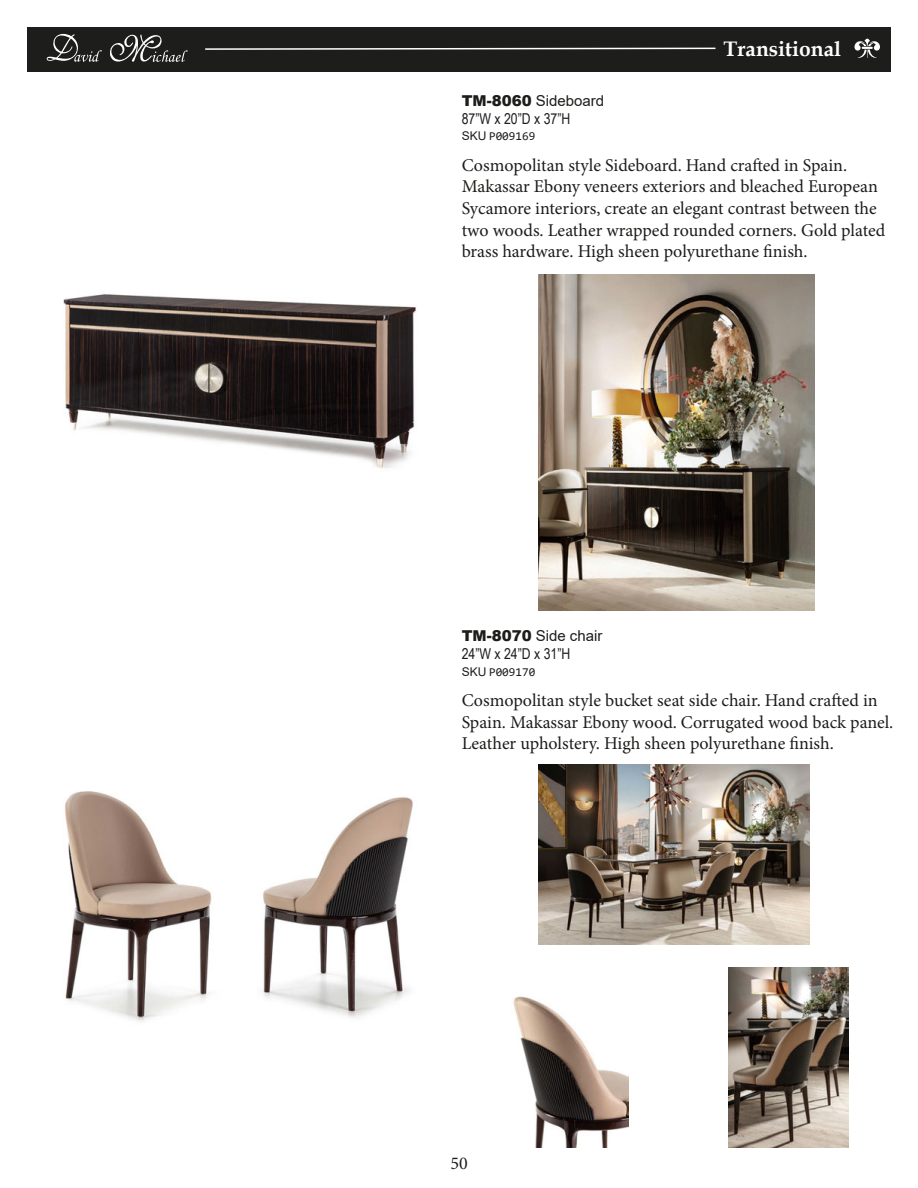
<style>
.page{position:relative;width:918px;height:1188px;background:#fff}
.page>*{position:absolute;margin:0;border:0;box-sizing:border-box;transform-origin:0 0}
.t1{font:700 21px "Book Antiqua";color:#fff}
.t2{font:18px/21.6px "Minion Pro";letter-spacing:-.005em;color:#1d1d1b}
.t3{font:15px "Arial";color:#1d1d1b}
.t4{font:15px "Arial Narrow";color:#1d1d1b}
.t5{font:12px "Consolas";color:#1d1d1b}
.s1{font-weight:900}
.s2{font-family:"Arial"}
</style>
<div class="page">
<div style="left:27px;top:27px;width:864px;height:44px;background:#1d1d1b"></div>
<svg style="left:47px;top:34px;width:55px;height:28px"></svg>
<svg style="left:110px;top:35px;width:78px;height:27px"></svg>
<svg style="left:205px;top:47px;width:511px;height:3px"></svg>
<svg style="left:854px;top:39px;width:26px;height:19px"></svg>
<img style="left:63px;top:294px;width:353px;height:174px">
<img style="left:538px;top:274px;width:277px;height:337px">
<img style="left:64px;top:791px;width:349px;height:231px">
<img style="left:513px;top:996px;width:116px;height:151px">
<img style="left:729px;top:968px;width:119px;height:179px">
<img style="left:538px;top:765px;width:272px;height:179px">
<p class="t3" style="left:462px;top:90px;width:144px"><span class="s1">TM-8060</span> Sideboard</p>
<p class="t5" style="left:462px;top:128px;width:75px"><span class="s2">SKU</span> P009169</p>
<p class="t4" style="left:462px;top:108px;width:110px">87”W x 20”D x 37”H</p>
<p class="t1" style="left:723px;top:34px;width:119px">Transitional</p>
<p class="t2" style="left:462px;top:154px;width:425px">Cosmopolitan style Sideboard. Hand crafted in Spain.<br>Makassar Ebony veneers exteriors and bleached European Sycamore interiors, create an elegant contrast between the two woods. Leather wrapped rounded corners. Gold plated brass hardware. High sheen polyurethane finish.</p>
<p class="t3" style="left:462px;top:626px;width:142px"><span class="s1">TM-8070</span> Side chair</p>
<p class="t5" style="left:462px;top:664px;width:75px"><span class="s2">SKU</span> P009170</p>
<p class="t4" style="left:462px;top:643px;width:110px">24”W x 24”D x 31”H</p>
<p class="t2" style="left:462px;top:690px;width:433px">Cosmopolitan style bucket seat side chair. Hand crafted in<br>Spain. Makassar Ebony wood. Corrugated wood back panel.<br>Leather upholstery. High sheen polyurethane finish.</p>
<p class="t2" style="left:450px;top:1152px;width:19px">50</p>
</div>
